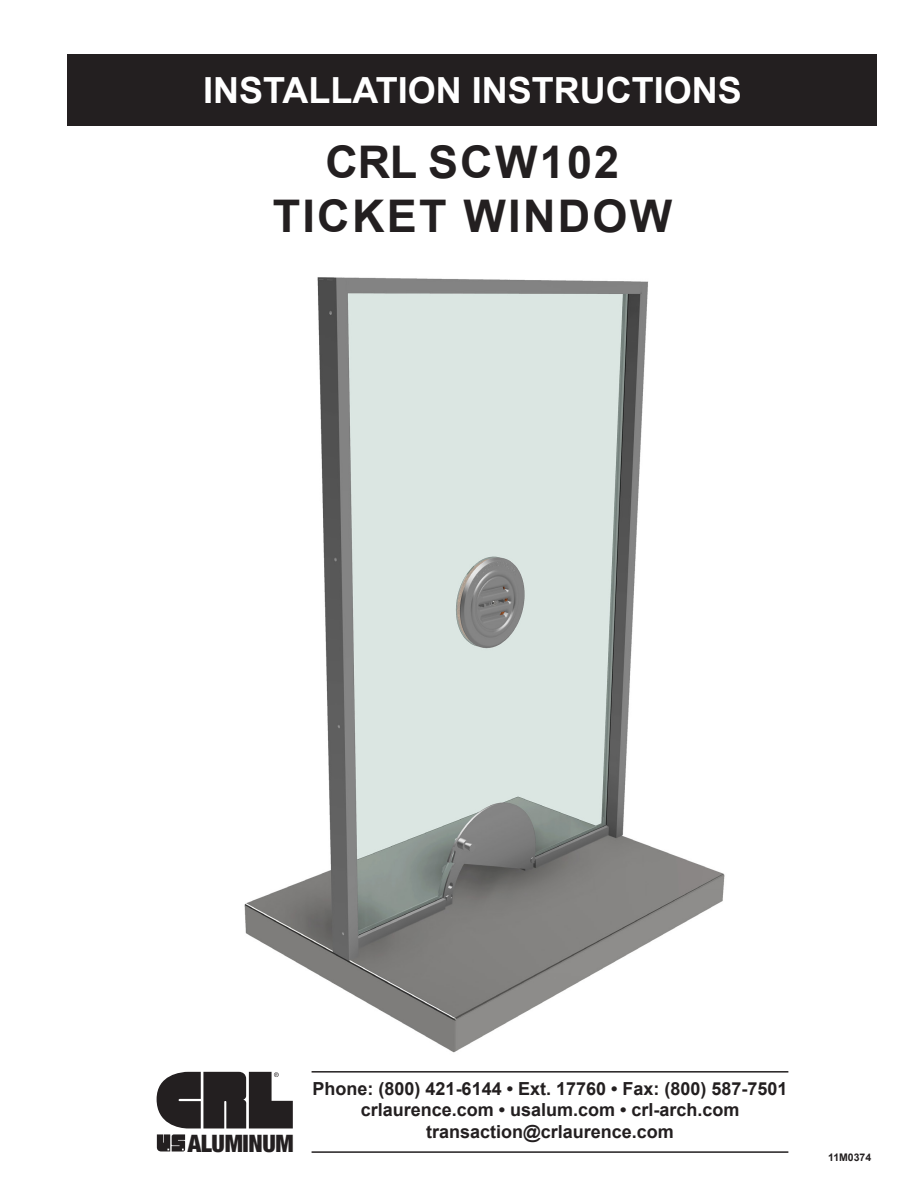
<style>
.page{position:relative;width:918px;height:1188px;background:#fff}
.page>*{position:absolute;margin:0;border:0;box-sizing:border-box;transform-origin:0 0}
._18pt__-_Helv_75_Bol{font:700 45px "Arial";letter-spacing:.05em;color:#231f20}
._10pt__-_Helv__Roman{font:700 36px "Arial";color:#fff}
.t1{font:900 condensed 24.15px "Helvetica Neue";letter-spacing:-.015em;color:#231f20}
.ADDRESS{font:700 18px "Arial";color:#231f20}
._8pt__10-Helv_55-ROM{font:700 10.5px "Arial";color:#231f20}
</style>
<div class="page">
<div style="left:68px;top:54px;width:810px;height:72px;background:#231f20"></div>
<svg style="left:157px;top:1072px;width:136px;height:56px;background:#494647"></svg>
<svg style="left:157px;top:1134px;width:28px;height:18px"></svg>
<hr style="left:312px;top:1071px;width:476px;height:2px;background:#231f20">
<hr style="left:312px;top:1151px;width:476px;height:2px;background:#231f20">
<img style="left:244px;top:277px;width:481px;height:776px">
<p class="_10pt__-_Helv__Roman" style="left:203px;top:65px;width:540px">INSTALLATION INSTRUCTIONS</p>
<p class="_18pt__-_Helv_75_Bol" style="left:326px;top:130px;width:295px">CRL SCW102</p>
<p class="_18pt__-_Helv_75_Bol" style="left:273px;top:184px;width:401px">TICKET WINDOW</p>
<p class="t1" style="left:188px;top:1128px;width:107px">ALUMINUM</p>
<p class="ADDRESS" style="left:313px;top:1076px;width:476px">Phone: (800) 421-6144 • Ext. 17760 • Fax: (800) 587-7501</p>
<p class="ADDRESS" style="left:361px;top:1097px;width:380px">crlaurence.com • usalum.com • crl-arch.com</p>
<p class="ADDRESS" style="left:426px;top:1119px;width:249px">transaction@crlaurence.com</p>
<p class="_8pt__10-Helv_55-ROM" style="left:828px;top:1150px;width:45px">11M0374</p>
</div>
